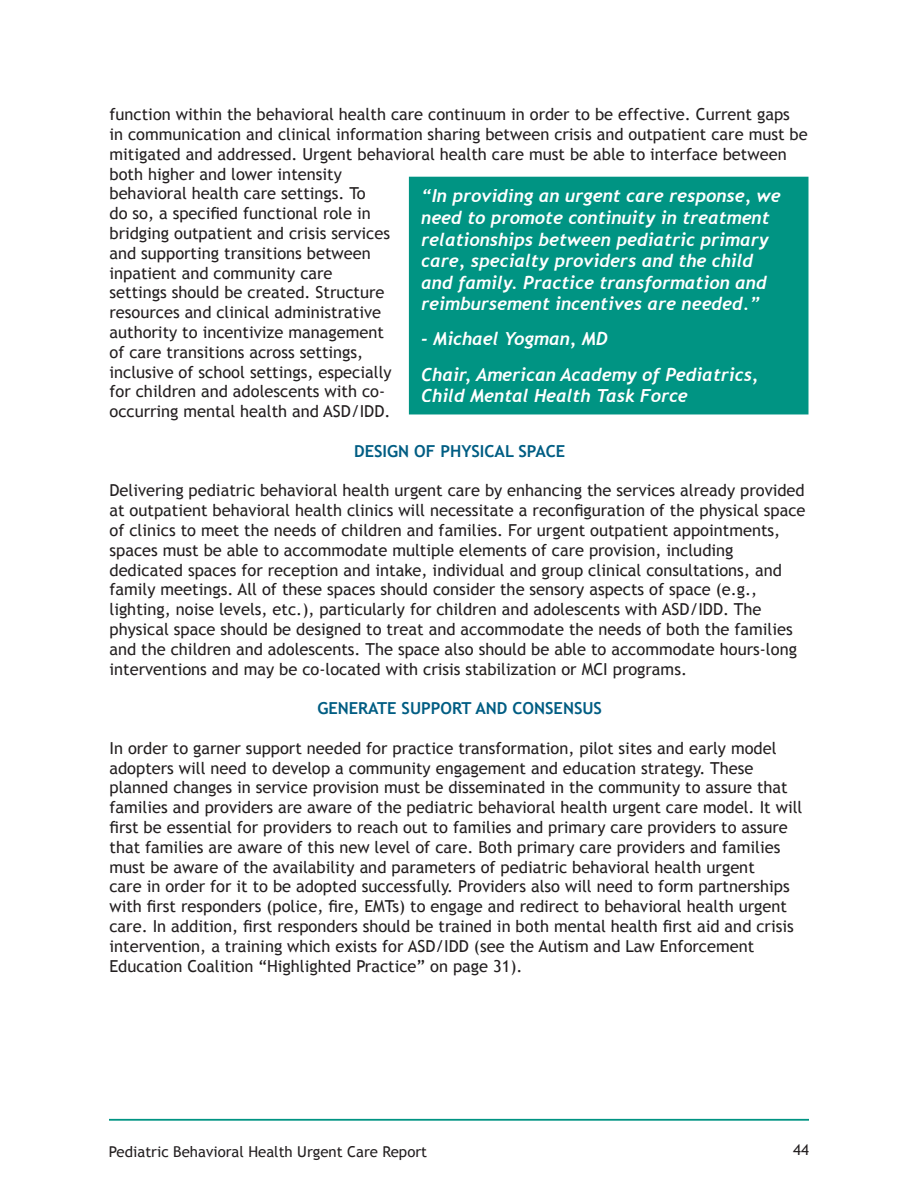
<style>
.page{position:relative;width:918px;height:1188px;background:#fff}
.page>*{position:absolute;margin:0;border:0;box-sizing:border-box;transform-origin:0 0}
.CMHC_Paragraph{font:italic 700 18px/21.6px "Trebuchet";color:#fff}
.t1{font:16.5px/19.8px "Trebuchet MS";color:#231f20}
.t2{font:700 16.5px "Trebuchet MS";color:#005d83}
.t3{font:15px "Trebuchet MS";color:#231f20}
</style>
<div class="page">
<hr style="left:109px;top:1119px;width:700px;height:2px;background:#009483">
<div style="left:408px;top:176px;width:401px;height:239px;background:#009483"></div>
<p class="t1" style="left:109px;top:105px;width:700px">function within the behavioral health care continuum in order to be effective. Current gaps in communication and clinical information sharing between crisis and outpatient care must be mitigated and addressed. Urgent behavioral health care must be able to interface between both higher and lower intensity<br>behavioral health care settings. To<br>do so, a specified functional role in<br>bridging outpatient and crisis services<br>and supporting transitions between<br>inpatient and community care<br>settings should be created. Structure<br>resources and clinical administrative<br>authority to incentivize management<br>of care transitions across settings,<br>inclusive of school settings, especially<br>for children and adolescents with co-<br>occurring mental health and ASD/IDD.</p>
<p class="t2" style="left:354px;top:441px;width:213px">DESIGN OF PHYSICAL SPACE</p>
<p class="t1" style="left:109px;top:481px;width:698px">Delivering pediatric behavioral health urgent care by enhancing the services already provided at outpatient behavioral health clinics will necessitate a reconfiguration of the physical space of clinics to meet the needs of children and families. For urgent outpatient appointments, spaces must be able to accommodate multiple elements of care provision, including dedicated spaces for reception and intake, individual and group clinical consultations, and family meetings. All of these spaces should consider the sensory aspects of space (e.g., lighting, noise levels, etc.), particularly for children and adolescents with ASD/IDD. The physical space should be designed to treat and accommodate the needs of both the families and the children and adolescents. The space also should be able to accommodate hours-long interventions and may be co-located with crisis stabilization or MCI programs.</p>
<p class="t2" style="left:317px;top:698px;width:286px">GENERATE SUPPORT AND CONSENSUS</p>
<p class="t1" style="left:109px;top:738px;width:694px">In order to garner support needed for practice transformation, pilot sites and early model adopters will need to develop a community engagement and education strategy. These planned changes in service provision must be disseminated in the community to assure that families and providers are aware of the pediatric behavioral health urgent care model. It will first be essential for providers to reach out to families and primary care providers to assure that families are aware of this new level of care. Both primary care providers and families must be aware of the availability and parameters of pediatric behavioral health urgent<br>care in order for it to be adopted successfully. Providers also will need to form partnerships with first responders (police, fire, EMTs) to engage and redirect to behavioral health urgent care. In addition, first responders should be trained in both mental health first aid and crisis intervention, a training which exists for ASD/IDD (see the Autism and Law Enforcement Education Coalition “Highlighted Practice” on page 31).</p>
<p class="CMHC_Paragraph" style="left:421px;top:185px;width:361px">“In providing an urgent care response, we need to promote continuity in treatment relationships between pediatric primary care, specialty providers and the child and family. Practice transformation and reimbursement incentives are needed.”</p>
<p class="CMHC_Paragraph" style="left:421px;top:328px;width:188px">- Michael Yogman, MD</p>
<p class="CMHC_Paragraph" style="left:421px;top:364px;width:339px">Chair, American Academy of Pediatrics,<br>Child Mental Health Task Force</p>
<p class="t3" style="left:109px;top:1143px;width:320px">Pediatric Behavioral Health Urgent Care Report</p>
<p class="t3" style="left:793px;top:1141px;width:17px">44</p>
</div>
